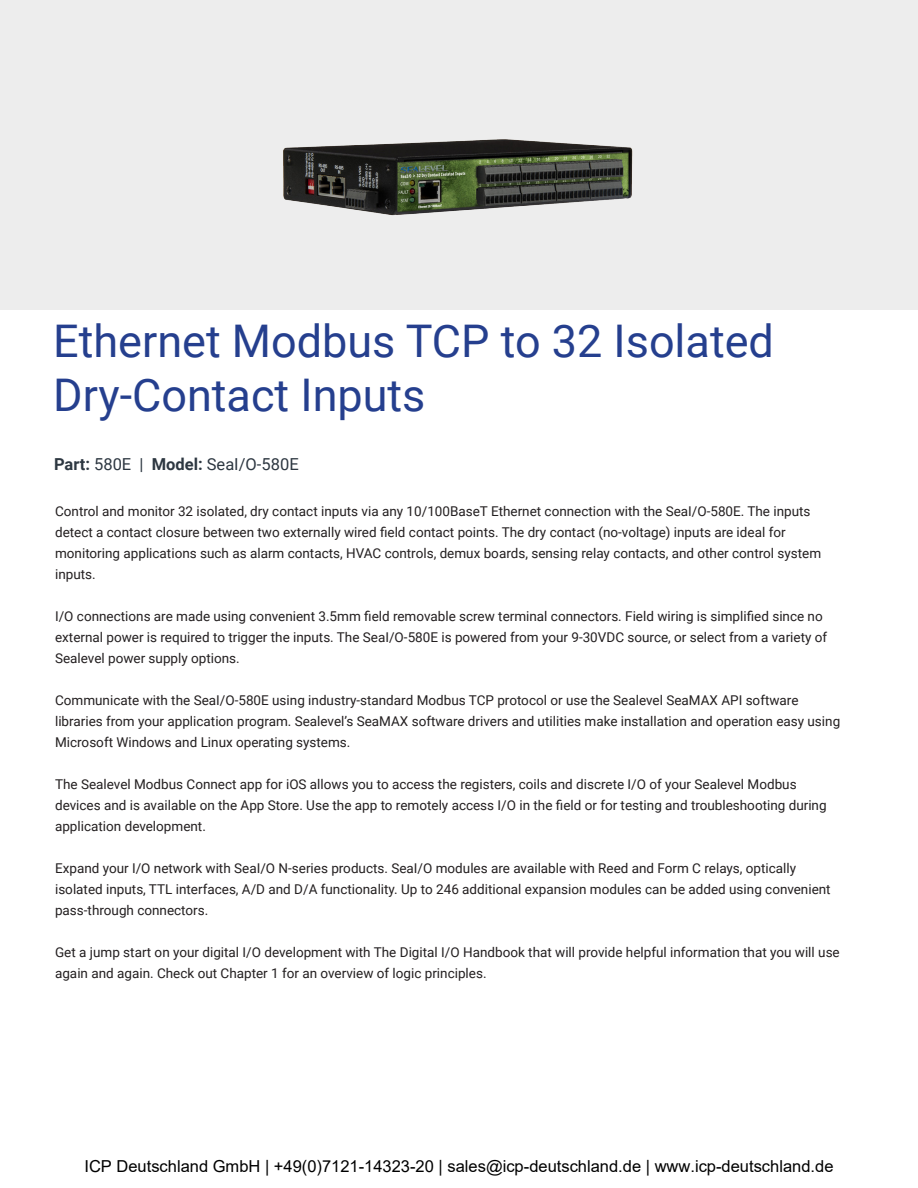
<style>
.page{position:relative;width:918px;height:1188px;background:#fff}
.page>*{position:absolute;margin:0;border:0;box-sizing:border-box;transform-origin:0 0}
.t1{font:45px/54px "Roboto";color:#253f8e}
.t2{font:16.5px "Arial";color:#000}
.t3{font:16.5px "Roboto";color:#2d3741}
.t4{font:13.5px/21px "Roboto";color:#231f20}
.s1{font-weight:700}
</style>
<div class="page">
<div style="left:0;top:0;width:918px;height:309px;background:#ededed"></div>
<img style="left:253px;top:139px;width:412px;height:171px">
<p class="t1" style="left:53px;top:312px;width:722px">Ethernet Modbus TCP to 32 Isolated<br>Dry-Contact Inputs</p>
<p class="t3" style="left:54px;top:453px;width:246px"><span class="s1">Part:</span> 580E | <span class="s1">Model:</span> SeaI/O-580E</p>
<p class="t4" style="left:55px;top:500px;width:768px">Control and monitor 32 isolated, dry contact inputs via any 10/100BaseT Ethernet connection with the SeaI/O-580E. The inputs detect a contact closure between two externally wired field contact points. The dry contact (no-voltage) inputs are ideal for monitoring applications such as alarm contacts, HVAC controls, demux boards, sensing relay contacts, and other control system inputs.</p>
<p class="t4" style="left:55px;top:605px;width:774px">I/O connections are made using convenient 3.5mm field removable screw terminal connectors. Field wiring is simplified since no external power is required to trigger the inputs. The SeaI/O-580E is powered from your 9-30VDC source, or select from a variety of<br>Sealevel power supply options.</p>
<p class="t4" style="left:55px;top:689px;width:787px">Communicate with the SeaI/O-580E using industry-standard Modbus TCP protocol or use the Sealevel SeaMAX API software libraries from your application program. Sealevel’s SeaMAX software drivers and utilities make installation and operation easy using<br>Microsoft Windows and Linux operating systems.</p>
<p class="t4" style="left:55px;top:773px;width:773px">The Sealevel Modbus Connect app for iOS allows you to access the registers, coils and discrete I/O of your Sealevel Modbus devices and is available on the App Store. Use the app to remotely access I/O in the field or for testing and troubleshooting during application development.</p>
<p class="t4" style="left:55px;top:857px;width:777px">Expand your I/O network with SeaI/O N-series products. SeaI/O modules are available with Reed and Form C relays, optically isolated inputs, TTL interfaces, A/D and D/A functionality. Up to 246 additional expansion modules can be added using convenient pass-through connectors.</p>
<p class="t4" style="left:55px;top:941px;width:786px">Get a jump start on your digital I/O development with The Digital I/O Handbook that will provide helpful information that you will use again and again. Check out Chapter 1 for an overview of logic principles.</p>
<p class="t2" style="left:84px;top:1155px;width:751px">ICP Deutschland GmbH | +49(0)7121-14323-20 | sales@icp-deutschland.de | www.icp-deutschland.de</p>
</div>
